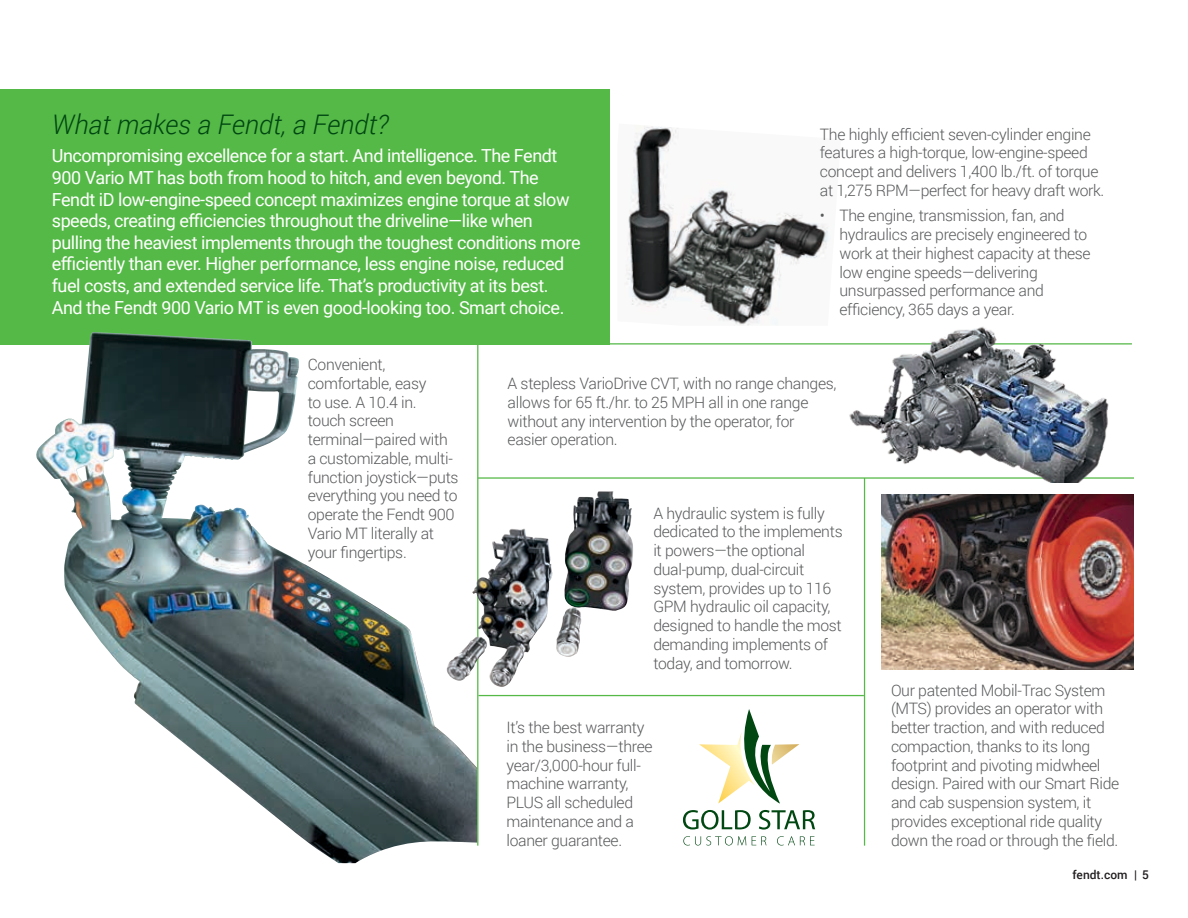
<style>
.page{position:relative;width:1188px;height:918px;background:#fff}
.page>*{position:absolute;margin:0;border:0;box-sizing:border-box;transform-origin:0 0}
.t1{font:italic 300 27px "Roboto";color:#004712}
.t2{font:18px/21.6px "Roboto";letter-spacing:-.025em;color:#fff}
.t3{font:300 15.75px/18.8px "Roboto";letter-spacing:-.02em;color:#58595b}
.t4{font:500 12px "Roboto";color:#231f20}
</style>
<div class="page">
<img style="left:625px;top:125px;width:205px;height:201px">
<hr style="left:0;top:343px;width:1132px;height:2px;background:#55b947">
<svg style="left:683px;top:810px;width:68px;height:20px"></svg>
<svg style="left:759px;top:810px;width:56px;height:20px"></svg>
<svg style="left:683px;top:836px;width:63px;height:10px"></svg>
<svg style="left:752px;top:836px;width:15px;height:9px"></svg>
<svg style="left:777px;top:836px;width:38px;height:9px"></svg>
<svg style="left:699px;top:709px;width:100px;height:95px"></svg>
<hr style="left:864px;top:478px;width:1px;height:368px;background:#55b947">
<hr style="left:478px;top:695px;width:386px;height:1px;background:#55b947">
<hr style="left:477px;top:286px;width:1px;height:560px;background:#55b947">
<img style="left:556px;top:491px;width:77px;height:166px">
<img style="left:477px;top:528px;width:76px;height:159px">
<hr style="left:478px;top:477px;width:656px;height:2px;background:#55b947">
<img style="left:882px;top:495px;width:252px;height:175px">
<img style="left:844px;top:327px;width:269px;height:155px">
<div style="left:0;top:89px;width:609px;height:256px;background:#55b947"></div>
<img style="left:36px;top:339px;width:441px;height:524px">
<h1 class="t1" style="left:52px;top:106px;width:338px">What makes a Fendt, a Fendt?</h1>
<p class="t2" style="left:52px;top:145px;width:530px">Uncompromising excellence for a start. And intelligence. The Fendt 900 Vario MT has both from hood to hitch, and even beyond. The Fendt iD low-engine-speed concept maximizes engine torque at slow speeds, creating efficiencies throughout the driveline—like when pulling the heaviest implements through the toughest conditions more efficiently than ever. Higher performance, less engine noise, reduced fuel costs, and extended service life. That’s productivity at its best.<br>And the Fendt 900 Vario MT is even good-looking too. Smart choice.</p>
<p class="t3" style="left:820px;top:124px;width:286px">The highly efficient seven-cylinder engine features a high-torque, low-engine-speed concept and delivers 1,400 lb./ft. of torque at 1,275 RPM—perfect for heavy draft work.</p>
<p class="t3" style="left:839px;top:206px;width:253px;text-indent:-19px">• The engine, transmission, fan, and hydraulics are precisely engineered to work at their highest capacity at these low engine speeds—delivering unsurpassed performance and efficiency, 365 days a year.</p>
<p class="t3" style="left:308px;top:355px;width:152px">Convenient, comfortable, easy<br>to use. A 10.4 in. touch screen terminal—paired with a customizable, multi&shy;function joystick—puts everything you need to operate the Fendt 900<br>Vario MT literally at your fingertips.</p>
<p class="t3" style="left:508px;top:374px;width:330px">A stepless VarioDrive CVT, with no range changes, allows for 65 ft./hr. to 25 MPH all in one range without any intervention by the operator, for easier operation.</p>
<p class="t3" style="left:653px;top:503px;width:191px">A hydraulic system is fully dedicated to the implements it powers—the optional dual-pump, dual-circuit system, provides up to 116<br>GPM hydraulic oil capacity, designed to handle the most demanding implements of today, and tomorrow.</p>
<p class="t3" style="left:507px;top:718px;width:148px">It’s the best warranty in the business—three year/3,000-hour full&shy;machine warranty,<br>PLUS all scheduled maintenance and a loaner guarantee.</p>
<p class="t3" style="left:891px;top:680px;width:230px">Our patented Mobil-Trac System (MTS) provides an operator with better traction, and with reduced compaction, thanks to its long footprint and pivoting midwheel design. Paired with our Smart Ride and cab suspension system, it provides exceptional ride quality down the road or through the field.</p>
<p class="t4" style="left:1072px;top:866px;width:78px">fendt.com | 5</p>
</div>
